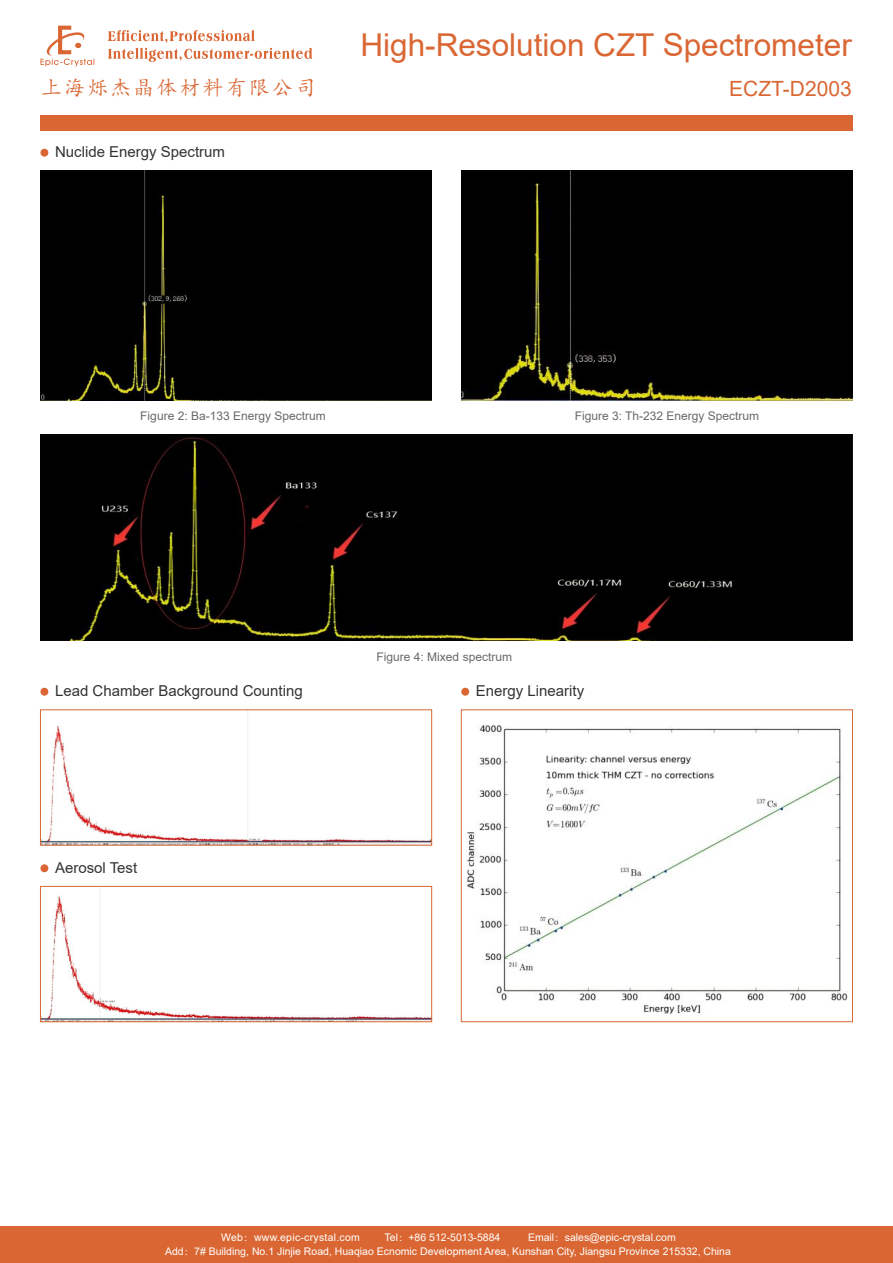
<style>
.page{position:relative;width:893px;height:1263px;background:#fff}
.page>*{position:absolute;margin:0;border:0;box-sizing:border-box;transform-origin:0 0}
.t1{font:31.5px "Arial";color:#da6733}
.t2{font:21px "Kai Ti";letter-spacing:.1em;color:#da6733}
.t3{font:21px "Arial";color:#da6733}
.t4{font:15px "Arial";color:#323333}
.t5{font:11.85px "Arial";color:#676868}
.t6{font:10.5px/14.4px "Arial";color:#fff}
.t7{font:10.5px "Arial";letter-spacing:.025em;color:#fff}
.s1{font-family:"Adobe Song Std";font-weight:300}
</style>
<div class="page">
<img style="left:42px;top:712px;width:388px;height:131px">
<div style="left:40px;top:688px;width:8px;height:8px;background:#da6733;border-radius:50%"></div>
<img style="left:42px;top:895px;width:388px;height:125px">
<div style="left:40px;top:886px;width:392px;height:136px;border:1px solid #da6733"></div>
<div style="left:40px;top:864px;width:8px;height:8px;background:#da6733;border-radius:50%"></div>
<img style="left:466px;top:725px;width:382px;height:290px">
<div style="left:461px;top:710px;width:392px;height:312px;border:1px solid #da6733"></div>
<div style="left:461px;top:688px;width:8px;height:8px;background:#da6733;border-radius:50%"></div>
<div style="left:40px;top:435px;width:812px;height:206px;background:#000"></div>
<div style="left:40px;top:170px;width:391px;height:230px;background:#000"></div>
<div style="left:462px;top:170px;width:390px;height:230px;background:#000"></div>
<div style="left:40px;top:149px;width:8px;height:8px;background:#da6733;border-radius:50%"></div>
<svg style="left:40px;top:26px;width:54px;height:40px"></svg>
<svg style="left:108px;top:30px;width:204px;height:32px"></svg>
<div style="left:40px;top:115px;width:812px;height:15px;background:#da6733"></div>
<div style="left:0;top:1226px;width:893px;height:37px;background:#da6733"></div>
<h2 class="t2" style="left:41px;top:77px;width:277px">上海烁杰晶体材料有限公司</h2>
<h3 class="t4" style="left:55px;top:142px;width:172px">Nuclide Energy Spectrum</h3>
<h1 class="t1" style="left:360px;top:23px;width:493px">High-Resolution CZT Spectrometer</h1>
<h2 class="t3" style="left:729px;top:74px;width:124px">ECZT-D2003</h2>
<p class="t5" style="left:140px;top:407px;width:187px">Figure 2: Ba-133 Energy Spectrum</p>
<p class="t5" style="left:575px;top:407px;width:186px">Figure 3: Th-232 Energy Spectrum</p>
<h3 class="t4" style="left:55px;top:680px;width:249px">Lead Chamber Background Counting</h3>
<h3 class="t4" style="left:55px;top:857px;width:84px">Aerosol Test</h3>
<p class="t5" style="left:377px;top:648px;width:137px">Figure 4: Mixed spectrum</p>
<h3 class="t4" style="left:476px;top:680px;width:110px">Energy Linearity</h3>
<p class="t6" style="left:165px;top:1230px;width:567px;text-indent:363px">Email<span class="s1">：</span>sales@epic-crystal.com<br>Add<span class="s1">：</span>7# Building, No.1 Jinjie Road, Huaqiao Ecnomic Development Area, Kunshan City, Jiangsu Province 215332, China</p>
<p class="t7" style="left:221px;top:1230px;width:140px">Web<span class="s1">：</span>www.epic-crystal.com</p>
<p class="t6" style="left:385px;top:1230px;width:117px">Tel<span class="s1">：</span>+86 512-5013-5884</p>
</div>
